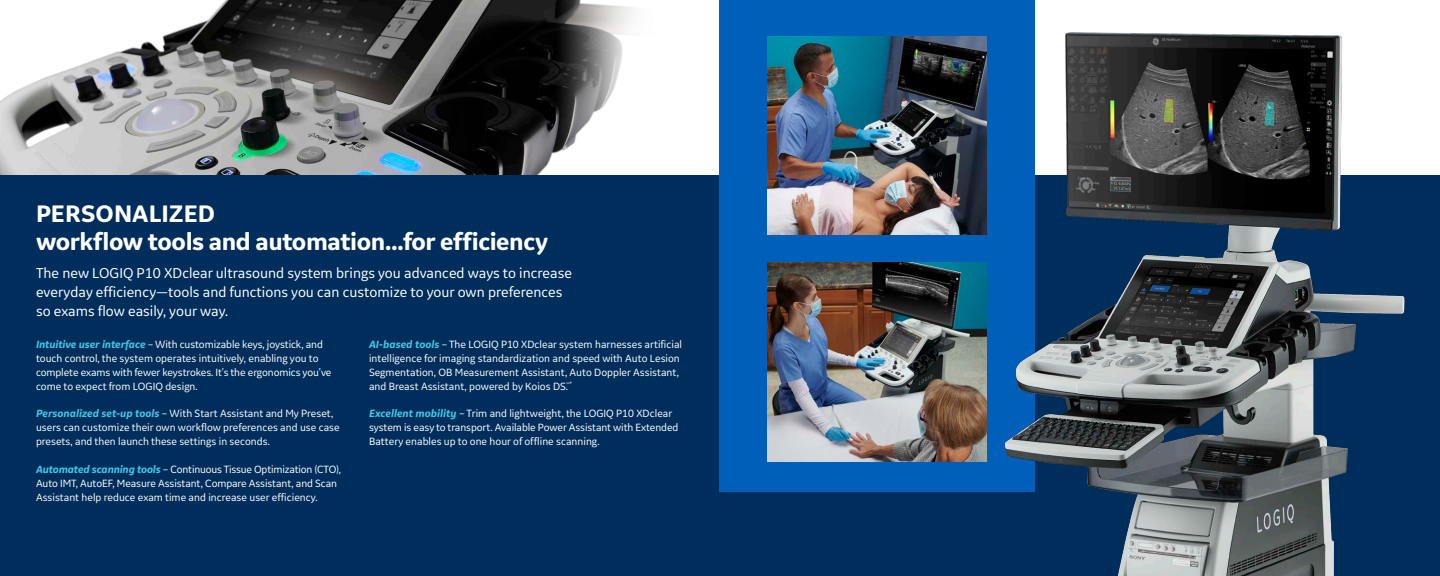
<style>
.page{position:relative;width:1440px;height:576px;background:#fff}
.page>*{position:absolute;margin:0;border:0;box-sizing:border-box;transform-origin:0 0}
.t1{font:700 25px/28px "GE Inspira Sans";letter-spacing:-.015em;color:#fff}
.t2{font:15px/19px "GE Inspira Sans";color:#fff}
.t3{font:11px/14px "GE Inspira Sans";color:#fff}
.s1{font-weight:700;font-style:italic;color:#41c9e8}
</style>
<div class="page">
<img style="left:0;top:0;width:633px;height:175px">
<div style="left:0;top:175px;width:1440px;height:401px;background:#002e5c"></div>
<div style="left:720px;top:0;width:315px;height:492px;background:#005fb9"></div>
<img style="left:768px;top:36px;width:219px;height:199px">
<img style="left:768px;top:263px;width:219px;height:199px">
<img style="left:1004px;top:32px;width:401px;height:544px">
<p class="t1" style="left:36px;top:199px;width:514px">PERSONALIZED<br>workflow tools and automation…for efficiency</p>
<p class="t2" style="left:36px;top:263px;width:538px">The new LOGIQ P10 XDclear ultrasound system brings you advanced ways to increase everyday efficiency—tools and functions you can customize to your own preferences so exams flow easily, your way.</p>
<p class="t3" style="left:36px;top:337px;width:297px"><span class="s1">Intuitive user interface</span> – With customizable keys, joystick, and touch control, the system operates intuitively, enabling you to complete exams with fewer keystrokes. It’s the ergonomics you’ve come to expect from LOGIQ design.</p>
<p class="t3" style="left:36px;top:406px;width:305px"><span class="s1">Personalized set-up tools</span> – With Start Assistant and My Preset, users can customize their own workflow preferences and use case presets, and then launch these settings in seconds.</p>
<p class="t3" style="left:36px;top:462px;width:307px"><span class="s1">Automated scanning tools</span> – Continuous Tissue Optimization (CTO),<br>Auto IMT, AutoEF, Measure Assistant, Compare Assistant, and Scan<br>Assistant help reduce exam time and increase user efficiency.</p>
<p class="t3" style="left:369px;top:337px;width:315px"><span class="s1">AI-based tools</span> – The LOGIQ P10 XDclear system harnesses artificial intelligence for imaging standardization and speed with Auto Lesion Segmentation, OB Measurement Assistant, Auto Doppler Assistant, and Breast Assistant, powered by Koios DS.<sup>™</sup><sup>*</sup></p>
<p class="t3" style="left:369px;top:406px;width:311px"><span class="s1">Excellent mobility</span> – Trim and lightweight, the LOGIQ P10 XDclear system is easy to transport. Available Power Assistant with Extended<br>Battery enables up to one hour of offline scanning.</p>
</div>
